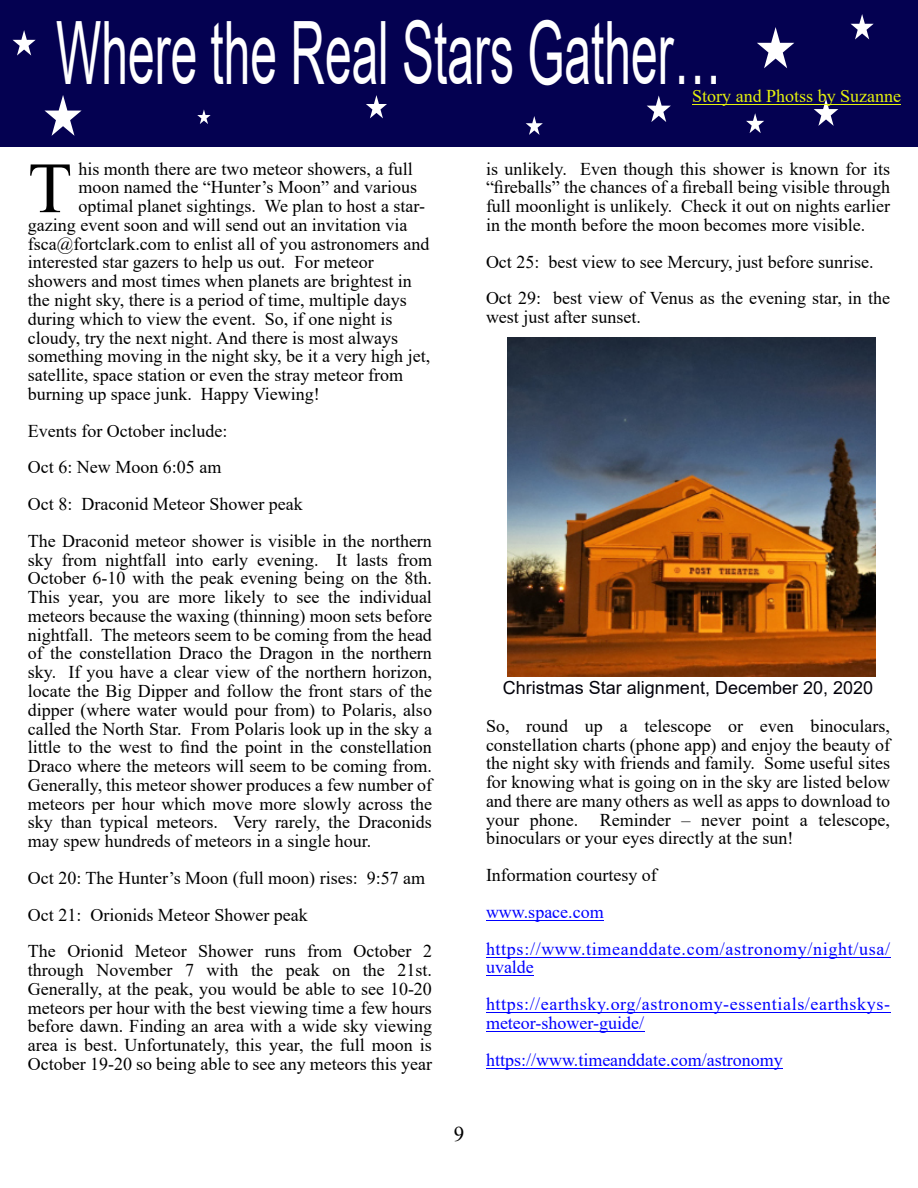
<style>
.page{position:relative;width:918px;height:1188px;background:#fff}
.page>*{position:absolute;margin:0;border:0;box-sizing:border-box;transform-origin:0 0}
.t1{font:87.6px "Arial";color:#fff;scale:.55 1}
.t2{font:72px "Times New Roman";color:#000}
.t3{font:21px "Times New Roman";color:#000}
.t4{font:18px/18.8px "Times New Roman";color:#000;text-align:justify}
.t5{font:18px/36.8px "Times New Roman";letter-spacing:.035em;color:#00f}
.t6{font:18px/36.8px "Times New Roman";color:#00f}
.t7{font:18px "Arial";color:#00000a}
.t8{font:18px "Times New Roman";color:#e5f20d}
</style>
<div class="page">
<hr style="left:486px;top:920px;width:118px;height:1px;background:#00f">
<hr style="left:486px;top:957px;width:404px;height:1px;background:#00f">
<hr style="left:486px;top:975px;width:48px;height:1px;background:#00f">
<hr style="left:486px;top:1012px;width:404px;height:1px;background:#00f">
<hr style="left:486px;top:1031px;width:158px;height:1px;background:#00f">
<hr style="left:486px;top:1068px;width:297px;height:1px;background:#00f">
<div style="left:0;top:0;width:918px;height:146px;background:#040151"></div>
<img style="left:508px;top:338px;width:368px;height:338px">
<svg style="left:851px;top:14px;width:23px;height:25px"></svg>
<svg style="left:13px;top:30px;width:23px;height:26px"></svg>
<svg style="left:757px;top:27px;width:37px;height:41px"></svg>
<svg style="left:814px;top:99px;width:24px;height:27px"></svg>
<svg style="left:366px;top:95px;width:21px;height:23px"></svg>
<svg style="left:526px;top:116px;width:17px;height:19px"></svg>
<svg style="left:746px;top:113px;width:18px;height:20px"></svg>
<svg style="left:647px;top:95px;width:24px;height:27px"></svg>
<svg style="left:45px;top:95px;width:37px;height:41px"></svg>
<svg style="left:197px;top:109px;width:14px;height:15px"></svg>
<hr style="left:692px;top:104px;width:209px;height:1px;background:#e5f20d">
<h1 class="t1" style="left:56px;top:20px;width:1211px">Where the Real Stars Gather…</h1>
<p class="t8" style="left:692px;top:89px;width:210px">Story and Photss by Suzanne</p>
<h2 class="t2" style="left:28px;top:162px;width:46px">T</h2>
<p class="t4" style="left:78px;top:161px;width:336px">his month there are two meteor showers, a full</p>
<p class="t4" style="left:78px;top:180px;width:340px">moon named the “Hunter’s Moon” and various</p>
<p class="t4" style="left:78px;top:199px;width:348px">optimal planet sightings. We plan to host a star-</p>
<p class="t4" style="left:28px;top:217px;width:381px">gazing event soon and will send out an invitation via</p>
<p class="t4" style="left:28px;top:236px;width:403px">fsca@fortclark.com to enlist all of you astronomers and</p>
<p class="t4" style="left:28px;top:255px;width:347px">interested star gazers to help us out. For meteor</p>
<p class="t4" style="left:28px;top:274px;width:385px">showers and most times when planets are brightest in</p>
<p class="t4" style="left:28px;top:292px;width:380px">the night sky, there is a period of time, multiple days</p>
<p class="t4" style="left:28px;top:311px;width:366px">during which to view the event. So, if one night is</p>
<p class="t4" style="left:28px;top:330px;width:372px">cloudy, try the next night. And there is most always</p>
<p class="t4" style="left:28px;top:349px;width:404px">something moving in the night sky, be it a very high jet,</p>
<p class="t4" style="left:28px;top:367px;width:377px">satellite, space station or even the stray meteor from</p>
<p class="t4" style="left:28px;top:386px;width:294px">burning up space junk. Happy Viewing!</p>
<p class="t4" style="left:28px;top:414px;width:406px;line-height:36.8px;text-align:left">Events for October include:<br>Oct 6: New Moon 6:05 am<br>Oct 8: Draconid Meteor Shower peak<br>The Draconid meteor shower is visible in the northern</p>
<p class="t4" style="left:28px;top:552px;width:406px">sky from nightfall into early evening. It lasts from October 6-10 with the peak evening being on the 8th.<br>This year, you are more likely to see the individual meteors because the waxing (thinning) moon sets before nightfall. The meteors seem to be coming from the head of the constellation Draco the Dragon in the northern sky. If you have a clear view of the northern horizon, locate the Big Dipper and follow the front stars of the dipper (where water would pour from) to Polaris, also called the North Star. From Polaris look up in the sky a little to the west to find the point in the constellation Draco where the meteors will seem to be coming from.<br>Generally, this meteor shower produces a few number of meteors per hour which move more slowly across the sky than typical meteors. Very rarely, the Draconids may spew hundreds of meteors in a single hour.</p>
<p class="t4" style="left:28px;top:861px;width:406px;line-height:36.8px;text-align:left">Oct 20: The Hunter’s Moon (full moon) rises: 9:57 am<br>Oct 21: Orionids Meteor Shower peak<br>The Orionid Meteor Shower runs from October 2</p>
<p class="t4" style="left:28px;top:963px;width:406px">through November 7 with the peak on the 21st.<br>Generally, at the peak, you would be able to see 10-20 meteors per hour with the best viewing time a few hours before dawn. Finding an area with a wide sky viewing area is best. Unfortunately, this year, the full moon is October 19-20 so being able to see any meteors this year</p>
<p class="t3" style="left:454px;top:1126px;width:12px">9</p>
<p class="t4" style="left:486px;top:161px;width:406px">is unlikely. Even though this shower is known for its “fireballs” the chances of a fireball being visible through full moonlight is unlikely. Check it out on nights earlier in the month before the moon becomes more visible.</p>
<p class="t4" style="left:486px;top:245px;width:406px;line-height:36.8px">Oct 25: best view to see Mercury, just before sunrise.<br>Oct 29: best view of Venus as the evening star, in the</p>
<p class="t4" style="left:486px;top:310px;width:156px">west just after sunset.</p>
<p class="t7" style="left:503px;top:681px;width:372px">Christmas Star alignment, December 20, 2020</p>
<p class="t4" style="left:486px;top:718px;width:406px">So, round up a telescope or even binoculars, constellation charts (phone app) and enjoy the beauty of the night sky with friends and family. Some useful sites for knowing what is going on in the sky are listed below and there are many others as well as apps to download to your phone. Reminder – never point a telescope, binoculars or your eyes directly at the sun!</p>
<p class="t4" style="left:486px;top:867px;width:172px">Information courtesy of</p>
<p class="t5" style="left:486px;top:895px;width:406px">www.space.com https://www.timeanddate.com/astronomy/night/usa/</p>
<p class="t5" style="left:486px;top:951px;width:406px">uvalde https://earthsky.org/astronomy-essentials/earthskys-</p>
<p class="t6" style="left:486px;top:1006px;width:298px">meteor-shower-guide/ https://www.timeanddate.com/astronomy</p>
</div>
